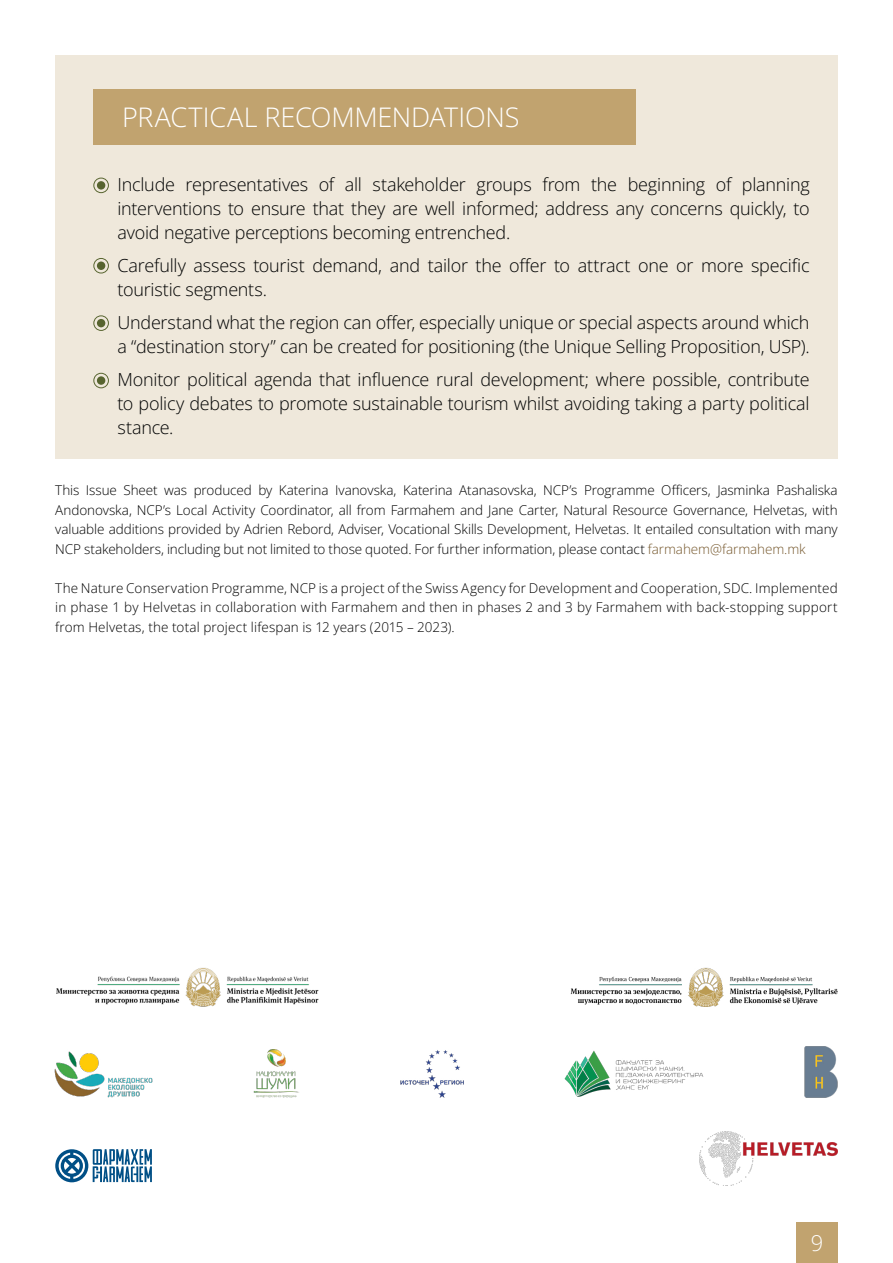
<style>
.page{position:relative;width:893px;height:1263px;background:#fff}
.page>*{position:absolute;margin:0;border:0;box-sizing:border-box;transform-origin:0 0}
.t1{font:300 27px "Open Sans";letter-spacing:-.01em;color:#fff}
.t2{font:300 21.9px "Open Sans";color:#fff}
.t3{font:300 18px/24px "Open Sans";letter-spacing:-.01em;color:#000101;text-align:justify}
.t4{font:300 13.5px/19.5px "Open Sans";color:#000101;text-align:justify}
.s1{color:#75572c}
</style>
<div class="page">
<img style="left:54px;top:55px;width:784px;height:1128px">
<div style="left:93px;top:90px;width:542px;height:55px;background:#c1a36f"></div>
<svg style="left:93px;top:178px;width:16px;height:15px"></svg>
<div style="left:97px;top:181px;width:8px;height:9px;background:#57642f;border-radius:50%"></div>
<svg style="left:93px;top:258px;width:16px;height:15px"></svg>
<div style="left:97px;top:261px;width:8px;height:9px;background:#57642f;border-radius:50%"></div>
<svg style="left:93px;top:315px;width:16px;height:16px"></svg>
<div style="left:97px;top:319px;width:8px;height:8px;background:#57642f;border-radius:50%"></div>
<svg style="left:93px;top:373px;width:16px;height:15px"></svg>
<div style="left:97px;top:376px;width:8px;height:9px;background:#57642f;border-radius:50%"></div>
<img style="left:700px;top:1132px;width:138px;height:54px">
<svg style="left:55px;top:1149px;width:97px;height:33px"></svg>
<div style="left:796px;top:1222px;width:42px;height:41px;background:#c1a36f"></div>
<h1 class="t1" style="left:122px;top:99px;width:399px">PRACTICAL RECOMMENDATIONS</h1>
<h3 class="t3" style="left:117px;top:172px;width:694px">Include representatives of all stakeholder groups from the beginning of planning interventions to ensure that they are well informed; address any concerns quickly, to avoid negative perceptions becoming entrenched.</h3>
<h3 class="t3" style="left:117px;top:253px;width:694px">Carefully assess tourist demand, and tailor the offer to attract one or more specific touristic segments.</h3>
<h3 class="t3" style="left:117px;top:310px;width:694px">Understand what the region can offer, especially unique or special aspects around which a “destination story” can be created for positioning (the Unique Selling Proposition, USP).</h3>
<h3 class="t3" style="left:117px;top:367px;width:694px">Monitor political agenda that influence rural development; where possible, contribute to policy debates to promote sustainable tourism whilst avoiding taking a party political stance.</h3>
<p class="t4" style="left:55px;top:480px;width:784px">This Issue Sheet was produced by Katerina Ivanovska, Katerina Atanasovska, NCP’s Programme Officers, Jasminka Pashaliska Andonovska, NCP’s Local Activity Coordinator, all from Farmahem and Jane Carter, Natural Resource Governance, Helvetas, with valuable additions provided by Adrien Rebord, Adviser, Vocational Skills Development, Helvetas. It entailed consultation with many NCP stakeholders, including but not limited to those quoted. For further information, please contact <span class="s1">farmahem@farmahem.mk</span></p>
<p class="t4" style="left:55px;top:578px;width:784px">The Nature Conservation Programme, NCP is a project of the Swiss Agency for Development and Cooperation, SDC. Implemented in phase 1 by Helvetas in collaboration with Farmahem and then in phases 2 and 3 by Farmahem with back-stopping support from Helvetas, the total project lifespan is 12 years (2015 – 2023).</p>
<h2 class="t2" style="left:811px;top:1228px;width:14px">9</h2>
</div>
